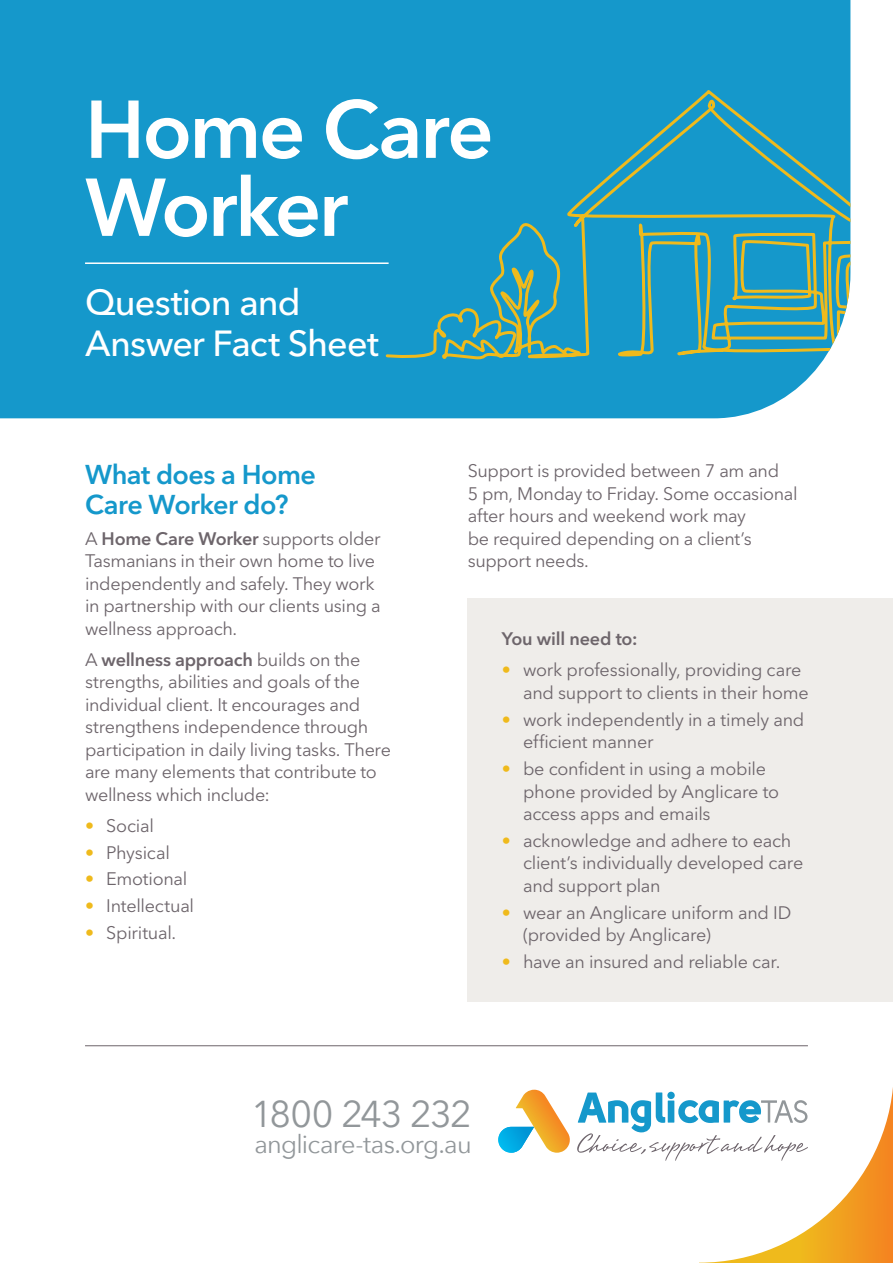
<style>
.page{position:relative;width:893px;height:1263px;background:#fff}
.page>*{position:absolute;margin:0;border:0;box-sizing:border-box;transform-origin:0 0}
.t1{font:600 81px/78px "Avenir Next LT Pro";letter-spacing:-.03em;color:#fff}
.t2{font:37.35px "Avenir Next";letter-spacing:-.045em;color:#92979a}
.t3{font:500 36px/40.5px "Avenir Next LT Pro";letter-spacing:-.025em;color:#fff}
.t4{font:600 27px/30px "Avenir Next LT Pro";letter-spacing:-.02em;color:#1598cb}
.t5{font:25.35px "Avenir Next";letter-spacing:-.03em;color:#92979a}
.t6{font:18px/22.5px "Avenir Next LT Pro";letter-spacing:-.015em;color:#6d656b}
.t7{font:600 18px "Avenir Next LT Pro";letter-spacing:-.01em;color:#6d656b}
.s1{font-weight:600}
.s2{color:#efba1c}
</style>
<div class="page">
<svg style="left:504px;top:1046px;width:389px;height:217px"></svg>
<div style="left:0;top:0;width:850px;height:418px;background:#1598cb"></div>
<svg style="left:384px;top:91px;width:466px;height:272px;background:#2f9cb7"></svg>
<hr style="left:85px;top:262px;width:304px;height:2px;background:#fff">
<div style="left:468px;top:598px;width:425px;height:404px;background:#efedea"></div>
<hr style="left:85px;top:1045px;width:723px;height:1px;background:#6d656b">
<svg style="left:577px;top:1092px;width:231px;height:69px"></svg>
<svg style="left:498px;top:1090px;width:72px;height:63px"></svg>
<h1 class="t1" style="left:85px;top:90px;width:410px">Home Care<br>Worker</h1>
<h3 class="t3" style="left:85px;top:282px;width:295px">Question and<br>Answer Fact Sheet</h3>
<h3 class="t4" style="left:85px;top:459px;width:233px">What does a Home<br>Care Worker do?</h3>
<p class="t6" style="left:85px;top:527px;width:297px">A <span class="s1">Home Care Worker</span> supports older<br>Tasmanians in their own home to live independently and safely. They work in partnership with our clients using a wellness approach.</p>
<p class="t6" style="left:85px;top:648px;width:307px">A <span class="s1">wellness approach</span> builds on the strengths, abilities and goals of the individual client. It encourages and strengthens independence through participation in daily living tasks. There are many elements that contribute to wellness which include:</p>
<p class="t6" style="left:85px;top:814px;width:70px"><span class="s2">•</span> Social</p>
<p class="t6" style="left:85px;top:841px;width:86px"><span class="s2">•</span> Physical</p>
<p class="t6" style="left:85px;top:868px;width:104px"><span class="s2">•</span> Emotional</p>
<p class="t6" style="left:85px;top:895px;width:111px"><span class="s2">•</span> Intellectual</p>
<p class="t6" style="left:85px;top:921px;width:93px"><span class="s2">•</span> Spiritual.</p>
<p class="t6" style="left:468px;top:459px;width:331px">Support is provided between 7 am and<br>5 pm, Monday to Friday. Some occasional after hours and weekend work may<br>be required depending on a client’s support needs.</p>
<p class="t7" style="left:502px;top:628px;width:137px">You will need to:</p>
<p class="t6" style="left:523px;top:659px;width:287px;text-indent:-21px"><span class="s2">•</span> work professionally, providing care and support to clients in their home</p>
<p class="t6" style="left:523px;top:708px;width:283px;text-indent:-21px"><span class="s2">•</span> work independently in a timely and efficient manner</p>
<p class="t6" style="left:523px;top:757px;width:258px;text-indent:-21px"><span class="s2">•</span> be confident in using a mobile phone provided by Anglicare to access apps and emails</p>
<p class="t6" style="left:523px;top:829px;width:282px;text-indent:-21px"><span class="s2">•</span> acknowledge and adhere to each client’s individually developed care and support plan</p>
<p class="t6" style="left:523px;top:901px;width:270px;text-indent:-21px"><span class="s2">•</span> wear an Anglicare uniform and ID (provided by Anglicare)</p>
<p class="t6" style="left:502px;top:950px;width:280px"><span class="s2">•</span> have an insured and reliable car.</p>
<h2 class="t2" style="left:251px;top:1082px;width:222px">1800 243 232</h2>
<h3 class="t5" style="left:254px;top:1123px;width:219px">anglicare-tas.org.au</h3>
</div>
